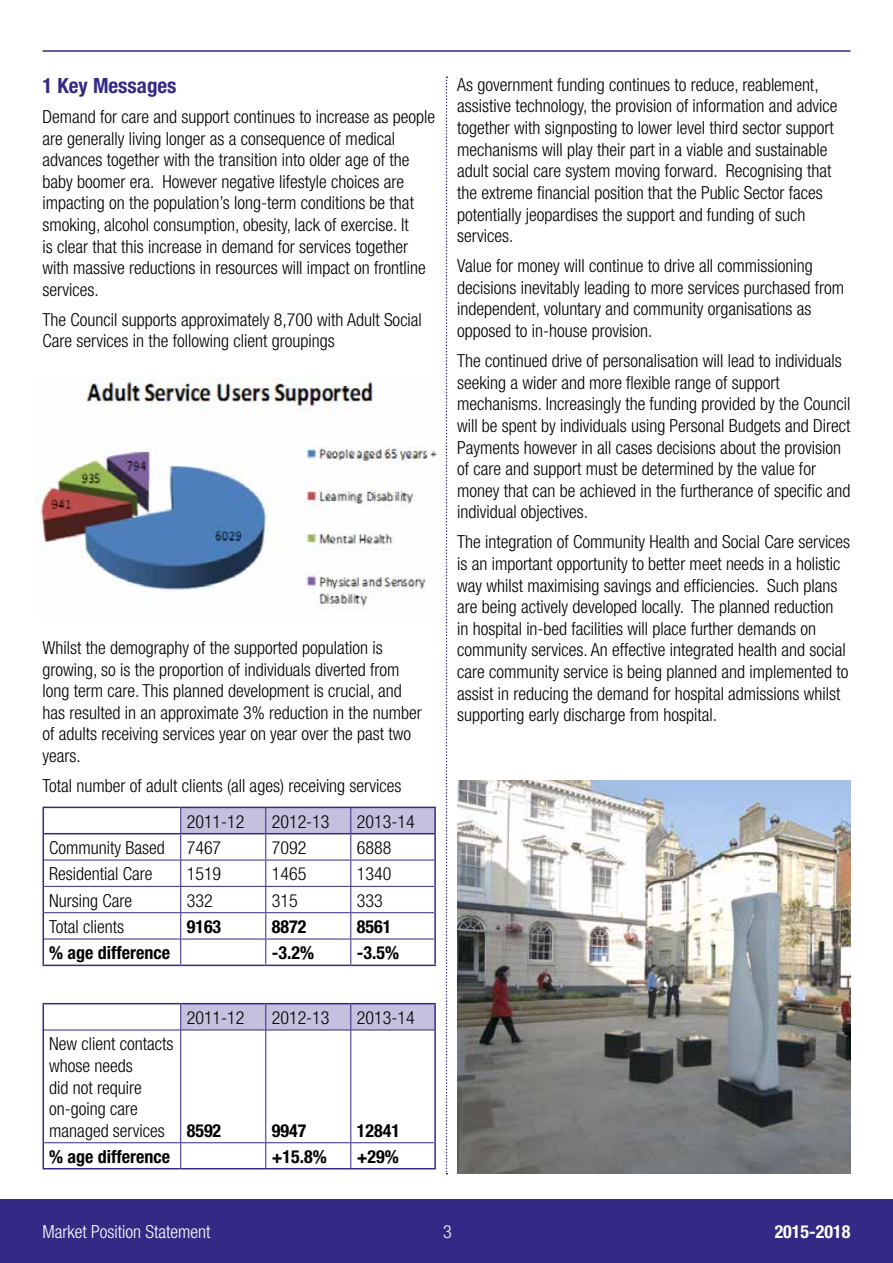
<style>
.page{position:relative;width:893px;height:1263px;background:#fff}
.page>*{position:absolute;margin:0;border:0;box-sizing:border-box;transform-origin:0 0}
.t1{font:700 condensed 21px "Helvetica Neue";color:#332a86}
.t2{font:300 condensed 18px/21.6px "Helvetica Neue";color:#000}
.t3{font:700 condensed 18px "Helvetica Neue";color:#000}
.t4{font:300 condensed 18px "Helvetica Neue";color:#fff}
.t5{font:700 condensed 18px "Helvetica Neue";color:#fff}
.s1{font-weight:700}
</style>
<div class="page">
<div style="left:0;top:1199px;width:893px;height:64px;background:#332a86"></div>
<hr style="left:43px;top:50px;width:807px;height:2px;background:#332a86">
<svg style="left:446px;top:77px;width:1px;height:1097px"></svg>
<hr style="left:434px;top:834px;width:2px;height:26px;background:#332a86">
<hr style="left:434px;top:860px;width:2px;height:26px;background:#332a86">
<hr style="left:434px;top:886px;width:2px;height:27px;background:#332a86">
<hr style="left:434px;top:913px;width:2px;height:26px;background:#332a86">
<hr style="left:434px;top:939px;width:2px;height:25px;background:#332a86">
<hr style="left:43px;top:964px;width:138px;height:2px;background:#332a86">
<hr style="left:181px;top:964px;width:85px;height:2px;background:#332a86">
<hr style="left:266px;top:964px;width:85px;height:2px;background:#332a86">
<hr style="left:351px;top:964px;width:85px;height:2px;background:#332a86">
<hr style="left:44px;top:860px;width:137px;height:1px;background:#332a86">
<hr style="left:44px;top:886px;width:137px;height:1px;background:#332a86">
<hr style="left:44px;top:912px;width:137px;height:1px;background:#332a86">
<hr style="left:44px;top:939px;width:137px;height:1px;background:#332a86">
<hr style="left:43px;top:807px;width:138px;height:1px;background:#332a86">
<svg style="left:43px;top:808px;width:1px;height:156px"></svg>
<hr style="left:351px;top:807px;width:85px;height:1px;background:#332a86">
<hr style="left:434px;top:808px;width:2px;height:25px;background:#332a86">
<hr style="left:43px;top:833px;width:138px;height:1px;background:#332a86">
<hr style="left:351px;top:833px;width:85px;height:1px;background:#332a86">
<svg style="left:180px;top:807px;width:255px;height:157px"></svg>
<hr style="left:43px;top:1003px;width:138px;height:1px;background:#332a86">
<svg style="left:43px;top:1004px;width:1px;height:26px"></svg>
<hr style="left:181px;top:1003px;width:85px;height:1px;background:#332a86">
<hr style="left:266px;top:1003px;width:85px;height:1px;background:#332a86">
<hr style="left:351px;top:1003px;width:85px;height:1px;background:#332a86">
<hr style="left:434px;top:1004px;width:2px;height:26px;background:#332a86">
<hr style="left:43px;top:1030px;width:1px;height:113px;background:#332a86">
<hr style="left:434px;top:1030px;width:2px;height:113px;background:#332a86">
<svg style="left:43px;top:1143px;width:1px;height:25px"></svg>
<hr style="left:434px;top:1143px;width:2px;height:25px;background:#332a86">
<hr style="left:43px;top:1168px;width:138px;height:1px;background:#332a86">
<hr style="left:181px;top:1168px;width:85px;height:1px;background:#332a86">
<hr style="left:266px;top:1168px;width:85px;height:1px;background:#332a86">
<hr style="left:351px;top:1168px;width:85px;height:1px;background:#332a86">
<svg style="left:180px;top:1004px;width:255px;height:26px;background:#bcb8d8"></svg>
<hr style="left:44px;top:1030px;width:137px;height:1px;background:#332a86">
<hr style="left:181px;top:1030px;width:85px;height:1px;background:#332a86">
<hr style="left:180px;top:1030px;width:1px;height:112px;background:#332a86">
<hr style="left:266px;top:1030px;width:85px;height:1px;background:#332a86">
<hr style="left:265px;top:1030px;width:1px;height:112px;background:#332a86">
<hr style="left:351px;top:1030px;width:83px;height:1px;background:#332a86">
<hr style="left:350px;top:1030px;width:1px;height:112px;background:#332a86">
<hr style="left:44px;top:1142px;width:137px;height:1px;background:#332a86">
<hr style="left:181px;top:1142px;width:85px;height:1px;background:#332a86">
<svg style="left:180px;top:1143px;width:1px;height:25px"></svg>
<hr style="left:266px;top:1142px;width:85px;height:1px;background:#332a86">
<svg style="left:265px;top:1143px;width:1px;height:25px"></svg>
<hr style="left:351px;top:1142px;width:83px;height:1px;background:#332a86">
<svg style="left:350px;top:1143px;width:1px;height:25px"></svg>
<img style="left:457px;top:780px;width:393px;height:394px">
<img style="left:40px;top:378px;width:398px;height:233px">
<p class="t1" style="left:43px;top:73px;width:136px">1 Key Messages</p>
<p class="t2" style="left:43px;top:106px;width:394px">Demand for care and support continues to increase as people are generally living longer as a consequence of medical advances together with the transition into older age of the baby boomer era. However negative lifestyle choices are impacting on the population’s long-term conditions be that smoking, alcohol consumption, obesity, lack of exercise. It<br>is clear that this increase in demand for services together with massive reductions in resources will impact on frontline services.</p>
<p class="t2" style="left:43px;top:309px;width:381px">The Council supports approximately 8,700 with Adult Social<br>Care services in the following client groupings</p>
<p class="t2" style="left:43px;top:637px;width:381px">Whilst the demography of the supported population is growing, so is the proportion of individuals diverted from long term care. This planned development is crucial, and has resulted in an approximate 3% reduction in the number of adults receiving services year on year over the past two years.</p>
<p class="t2" style="left:187px;top:768px;width:216px;line-height:35.5px;text-indent:-144px">Total number of adult clients (all ages) receiving services<br>2011-12</p>
<p class="t2" style="left:272px;top:810px;width:59px">2012-13</p>
<p class="t2" style="left:357px;top:810px;width:59px">2013-14</p>
<p class="t2" style="left:49px;top:837px;width:174px">Community Based 7467</p>
<p class="t2" style="left:272px;top:837px;width:36px">7092</p>
<p class="t2" style="left:357px;top:837px;width:36px">6888</p>
<p class="t2" style="left:49px;top:863px;width:105px">Residential Care</p>
<p class="t2" style="left:187px;top:863px;width:36px">1519</p>
<p class="t2" style="left:272px;top:863px;width:36px">1465</p>
<p class="t2" style="left:357px;top:863px;width:36px">1340</p>
<p class="t2" style="left:49px;top:889px;width:84px">Nursing Care</p>
<p class="t2" style="left:187px;top:889px;width:27px">332</p>
<p class="t2" style="left:272px;top:889px;width:27px">315</p>
<p class="t2" style="left:357px;top:889px;width:27px">333</p>
<p class="t2" style="left:49px;top:916px;width:76px">Total clients</p>
<p class="t3" style="left:187px;top:915px;width:36px">9163</p>
<p class="t3" style="left:272px;top:915px;width:36px">8872</p>
<p class="t3" style="left:357px;top:915px;width:36px">8561</p>
<p class="t3" style="left:49px;top:942px;width:122px">% age difference</p>
<p class="t3" style="left:272px;top:942px;width:44px">-3.2%</p>
<p class="t3" style="left:357px;top:942px;width:44px">-3.5%</p>
<p class="t2" style="left:187px;top:1007px;width:59px">2011-12</p>
<p class="t2" style="left:272px;top:1007px;width:59px">2012-13</p>
<p class="t2" style="left:357px;top:1007px;width:59px">2013-14</p>
<p class="t2" style="left:49px;top:1033px;width:174px">New client contacts<br>whose needs<br>did not require<br>on-going care<br>managed services <span class="s1">8592</span></p>
<p class="t3" style="left:272px;top:1119px;width:36px">9947</p>
<p class="t3" style="left:357px;top:1119px;width:45px">12841</p>
<p class="t3" style="left:49px;top:1145px;width:122px">% age difference</p>
<p class="t3" style="left:272px;top:1145px;width:57px">+15.8%</p>
<p class="t3" style="left:357px;top:1145px;width:44px">+29%</p>
<p class="t2" style="left:457px;top:74px;width:382px">As government funding continues to reduce, reablement, assistive technology, the provision of information and advice together with signposting to lower level third sector support mechanisms will play their part in a viable and sustainable adult social care system moving forward. Recognising that the extreme financial position that the Public Sector faces potentially jeopardises the support and funding of such services.</p>
<p class="t2" style="left:457px;top:255px;width:389px">Value for money will continue to drive all commissioning decisions inevitably leading to more services purchased from independent, voluntary and community organisations as opposed to in-house provision.</p>
<p class="t2" style="left:457px;top:350px;width:395px">The continued drive of personalisation will lead to individuals seeking a wider and more flexible range of support mechanisms. Increasingly the funding provided by the Council will be spent by individuals using Personal Budgets and Direct Payments however in all cases decisions about the provision of care and support must be determined by the value for money that can be achieved in the furtherance of specific and individual objectives.</p>
<p class="t2" style="left:457px;top:531px;width:395px">The integration of Community Health and Social Care services is an important opportunity to better meet needs in a holistic way whilst maximising savings and efficiencies. Such plans are being actively developed locally. The planned reduction<br>in hospital in-bed facilities will place further demands on community services. An effective integrated health and social care community service is being planned and implemented to assist in reducing the demand for hospital admissions whilst supporting early discharge from hospital.</p>
<p class="t4" style="left:43px;top:1221px;width:169px">Market Position Statement</p>
<p class="t5" style="left:775px;top:1221px;width:77px">2015-2018</p>
<p class="t4" style="left:443px;top:1221px;width:10px">3</p>
</div>
